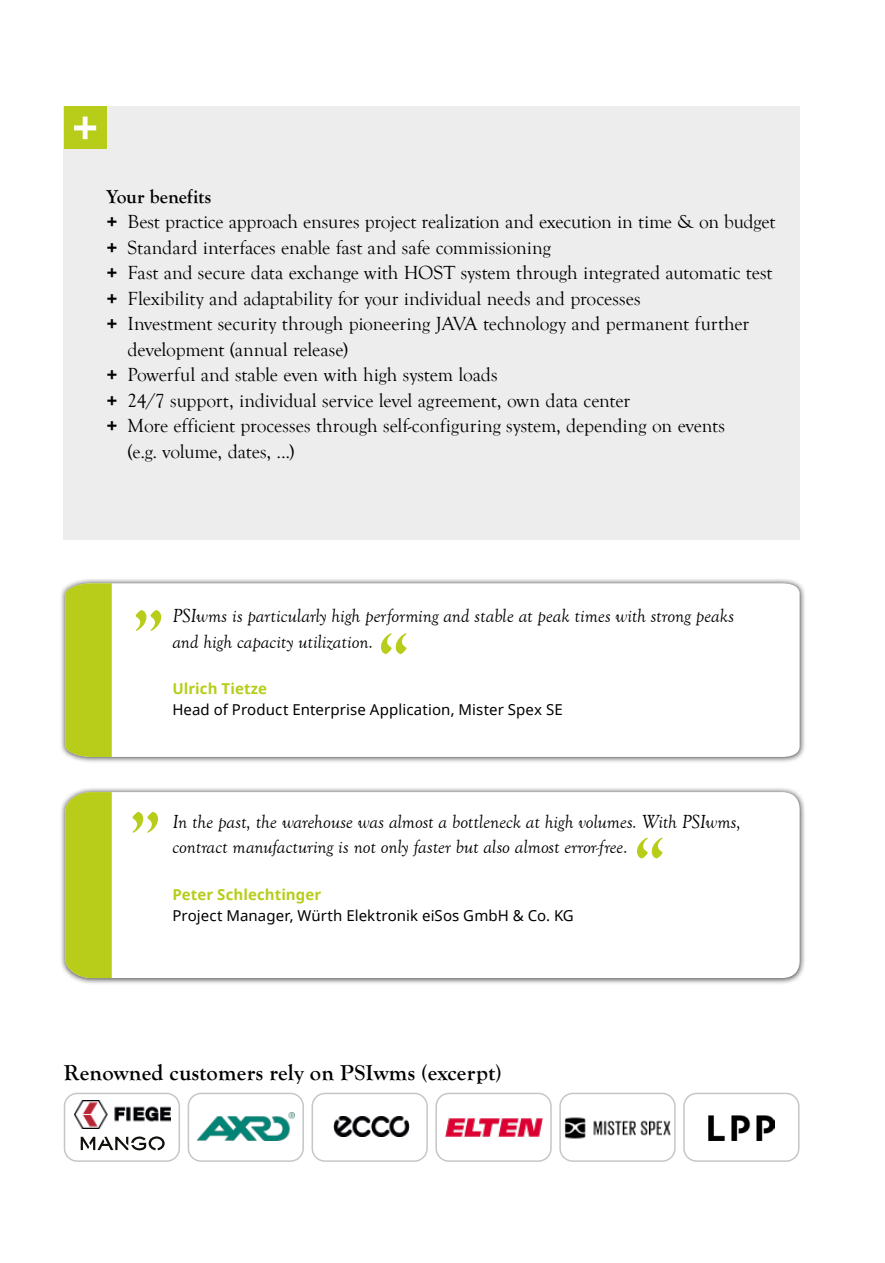
<style>
.page{position:relative;width:885px;height:1263px;background:#fff}
.page>*{position:absolute;margin:0;border:0;box-sizing:border-box;transform-origin:0 0}
.t1{font:700 68.55px "Goudy Old Style T";color:#b7cd1a}
.t2{font:700 22.5px "Goudy Old Style T";letter-spacing:.01em;color:#000}
.t3{font:19.5px "Goudy Old Style T";letter-spacing:-.005em;color:#000}
.t4{font:italic 19.5px/25.5px "Goudy Old Style T";letter-spacing:-.005em;color:#000}
.t5{font:700 19.5px "Goudy Old Style T";letter-spacing:-.01em;color:#000}
.t6{font:15px "Noto Sans";letter-spacing:.005em;color:#000}
.t7{font:700 15px "Noto Sans";letter-spacing:.005em;color:#b7cd1a}
.s1{font-family:"Noto Sans";font-weight:700}
</style>
<div class="page">
<div style="left:60px;top:786px;width:745px;height:199px;background:#000;opacity:.75"></div>
<svg style="left:112px;top:792px;width:687px;height:186px"></svg>
<div style="left:66px;top:792px;width:46px;height:186px;background:#b7cd1a"></div>
<div style="left:60px;top:578px;width:745px;height:185px;background:#000;opacity:.75"></div>
<svg style="left:112px;top:583px;width:687px;height:174px"></svg>
<div style="left:66px;top:583px;width:46px;height:174px;background:#b7cd1a"></div>
<div style="left:64px;top:107px;width:735px;height:433px;background:#ededed"></div>
<div style="left:64px;top:107px;width:42px;height:42px;background:#b7cd1a"></div>
<svg style="left:74px;top:117px;width:22px;height:22px"></svg>
<div style="left:188px;top:1093px;width:116px;height:69px;border:2px solid #c6c6c6;border-radius:13px"></div>
<img style="left:197px;top:1112px;width:97px;height:28px">
<div style="left:311px;top:1093px;width:117px;height:69px;border:2px solid #c6c6c6;border-radius:13px"></div>
<img style="left:333px;top:1117px;width:76px;height:19px">
<div style="left:435px;top:1093px;width:116px;height:69px;border:2px solid #c6c6c6;border-radius:13px"></div>
<div style="left:683px;top:1093px;width:116px;height:69px;border:2px solid #c6c6c6;border-radius:13px"></div>
<div style="left:559px;top:1093px;width:116px;height:69px;border:2px solid #c6c6c6;border-radius:13px"></div>
<img style="left:564px;top:1117px;width:107px;height:22px">
<div style="left:64px;top:1093px;width:116px;height:69px;border:2px solid #c6c6c6;border-radius:13px"></div>
<svg style="left:81px;top:1136px;width:84px;height:14px"></svg>
<img style="left:75px;top:1100px;width:95px;height:29px">
<img style="left:446px;top:1119px;width:96px;height:17px">
<img style="left:708px;top:1115px;width:66px;height:25px">
<p class="t5" style="left:106px;top:186px;width:106px">Your benefits</p>
<p class="t3" style="left:106px;top:211px;width:670px"><span class="s1">+</span> Best practice approach ensures project realization and execution in time &amp; on budget</p>
<p class="t3" style="left:106px;top:237px;width:446px"><span class="s1">+</span> Standard interfaces enable fast and safe commissioning</p>
<p class="t3" style="left:106px;top:262px;width:667px"><span class="s1">+</span> Fast and secure data exchange with HOST system through integrated automatic test</p>
<p class="t3" style="left:106px;top:288px;width:536px"><span class="s1">+</span> Flexibility and adaptability for your individual needs and processes</p>
<p class="t3" style="left:106px;top:313px;width:644px"><span class="s1">+</span> Investment security through pioneering JAVA technology and permanent further</p>
<p class="t3" style="left:128px;top:339px;width:222px">development (annual release)</p>
<p class="t3" style="left:106px;top:364px;width:393px"><span class="s1">+</span> Powerful and stable even with high system loads</p>
<p class="t3" style="left:106px;top:390px;width:525px"><span class="s1">+</span> 24/7 support, individual service level agreement, own data center</p>
<p class="t3" style="left:106px;top:415px;width:620px"><span class="s1">+</span> More efficient processes through self-configuring system, depending on events</p>
<p class="t3" style="left:128px;top:441px;width:168px">(e.g. volume, dates, ...)</p>
<h1 class="t1" style="left:133px;top:559px;width:33px">„</h1>
<p class="t4" style="left:172px;top:603px;width:563px">PSIwms is particularly high performing and stable at peak times with strong peaks and high capacity utilization.</p>
<p class="t7" style="left:172px;top:678px;width:96px">Ulrich Tietze</p>
<p class="t6" style="left:172px;top:699px;width:392px">Head of Product Enterprise Application, Mister Spex SE</p>
<h1 class="t1" style="left:408px;top:705px;width:33px;rotate:-180deg">„</h1>
<h1 class="t1" style="left:130px;top:761px;width:33px">„</h1>
<p class="t4" style="left:172px;top:809px;width:570px">In the past, the warehouse was almost a bottleneck at high volumes. With PSIwms, contract manufacturing is not only faster but also almost error-free.</p>
<p class="t7" style="left:172px;top:883px;width:150px">Peter Schlechtinger</p>
<p class="t6" style="left:172px;top:905px;width:403px">Project Manager, Würth Elektronik eiSos GmbH &amp; Co. KG</p>
<h1 class="t1" style="left:664px;top:909px;width:33px;rotate:-180deg">„</h1>
<p class="t2" style="left:64px;top:1060px;width:439px">Renowned customers rely on PSIwms (excerpt)</p>
</div>
